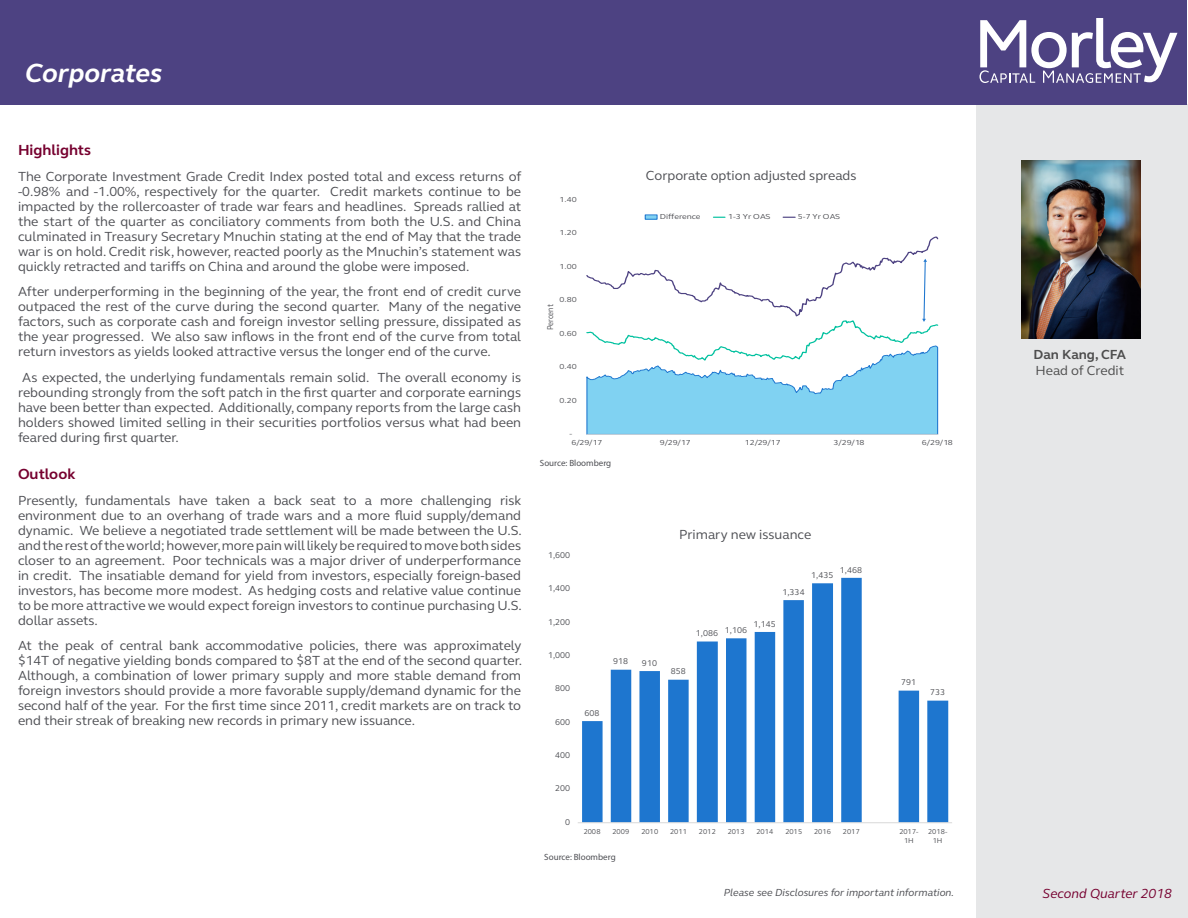
<style>
.page{position:relative;width:1188px;height:918px;background:#fff}
.page>*{position:absolute;margin:0;border:0;box-sizing:border-box;transform-origin:0 0}
.t1{font:italic 700 27px "FS Elliot Pro";color:#fff}
.Highlights_and_Outlo{font:700 15px "FS Elliot Pro";color:#76002f}
.Highlights_and_Outlo-2{font:13.5px/15px "FS Elliot Pro";color:#4d4e53;text-align:justify}
.t2{font:italic 13.5px "FS Elliot Pro";color:#76002f}
.t3{font:13.5px "FS Elliot Pro";color:#4d4d4d}
.t4{font:700 13.5px "FS Elliot Pro";color:#4d4d4d}
.t5{font:italic 10.5px "FS Elliot Pro";color:#4d4e53}
.t6{font:9px "Myriad Pro";color:#4d4e53}
.t7{font:8.7px "FS Elliot Pro";letter-spacing:.005em;color:#4d4e53}
.t8{font:8.7px "FS Elliot Pro";letter-spacing:.005em;color:#4d4e53;scale:.86 1}
.t9{font:7.5px "FS Elliot Pro";letter-spacing:.005em;color:#4d4e53;scale:1.16 1}
.t10{font:7.35px/8.9px "FS Elliot Pro";letter-spacing:-.015em;color:#4d4e53;text-align:center}
</style>
<div class="page">
<div style="left:976px;top:105px;width:211px;height:813px;background:#e6e7e8"></div>
<div style="left:1px;top:0;width:1186px;height:105px;background:#4d4282"></div>
<svg style="left:980px;top:18px;width:197px;height:65px"></svg>
<img style="left:1021px;top:160px;width:119px;height:179px">
<div style="left:645px;top:215px;width:12px;height:4px;border:1px solid #1e76cf"></div>
<svg style="left:783px;top:217px;width:12px;height:1px"></svg>
<svg style="left:586px;top:236px;width:352px;height:199px"></svg>
<svg style="left:582px;top:578px;width:366px;height:244px"></svg>
<hr style="left:578px;top:822px;width:374px;height:1px;background:#d9d9d9">
<p class="t1" style="left:25px;top:55px;width:139px">Corporates</p>
<p class="Highlights_and_Outlo" style="left:18px;top:140px;width:75px">Highlights</p>
<p class="Highlights_and_Outlo-2" style="left:18px;top:168px;width:505px">The Corporate Investment Grade Credit Index posted total and excess returns of -0.98% and -1.00%, respectively for the quarter. Credit markets continue to be impacted by the rollercoaster of trade war fears and headlines. Spreads rallied at the start of the quarter as conciliatory comments from both the U.S. and China culminated in Treasury Secretary Mnuchin stating at the end of May that the trade war is on hold. Credit risk, however, reacted poorly as the Mnuchin’s statement was quickly retracted and tariffs on China and around the globe were imposed.</p>
<p class="Highlights_and_Outlo-2" style="left:18px;top:284px;width:505px">After underperforming in the beginning of the year, the front end of credit curve outpaced the rest of the curve during the second quarter. Many of the negative factors, such as corporate cash and foreign investor selling pressure, dissipated as the year progressed. We also saw inflows in the front end of the curve from total return investors as yields looked attractive versus the longer end of the curve.</p>
<p class="Highlights_and_Outlo-2" style="left:18px;top:369px;width:505px;text-indent:4px">As expected, the underlying fundamentals remain solid. The overall economy is rebounding strongly from the soft patch in the first quarter and corporate earnings have been better than expected. Additionally, company reports from the large cash holders showed limited selling in their securities portfolios versus what had been feared during first quarter.</p>
<p class="Highlights_and_Outlo" style="left:18px;top:464px;width:59px">Outlook</p>
<p class="Highlights_and_Outlo-2" style="left:18px;top:492px;width:505px">Presently, fundamentals have taken a back seat to a more challenging risk environment due to an overhang of trade wars and a more fluid supply/demand dynamic. We believe a negotiated trade settlement will be made between the U.S. and the rest of the world; however, more pain will likely be required to move both sides closer to an agreement. Poor technicals was a major driver of underperformance in credit. The insatiable demand for yield from investors, especially foreign-based investors, has become more modest. As hedging costs and relative value continue to be more attractive we would expect foreign investors to continue purchasing U.S. dollar assets.</p>
<p class="Highlights_and_Outlo-2" style="left:18px;top:638px;width:506px">At the peak of central bank accommodative policies, there was approximately $14T of negative yielding bonds compared to $8T at the end of the second quarter.<br>Although, a combination of lower primary supply and more stable demand from foreign investors should provide a more favorable supply/demand dynamic for the second half of the year. For the first time since 2011, credit markets are on track to end their streak of breaking new records in primary new issuance.</p>
<p class="t9" style="left:560px;top:194px;width:16px">1.40</p>
<p class="t9" style="left:560px;top:228px;width:16px">1.20</p>
<p class="t9" style="left:560px;top:261px;width:16px">1.00</p>
<p class="t9" style="left:560px;top:295px;width:16px">0.80</p>
<p class="t8" style="left:545px;top:330px;width:32px;rotate:-90deg">Percent</p>
<p class="t9" style="left:560px;top:328px;width:16px">0.60</p>
<p class="t9" style="left:560px;top:362px;width:16px">0.40</p>
<p class="t9" style="left:560px;top:395px;width:16px">0.20</p>
<p class="t9" style="left:570px;top:428px;width:4px">-</p>
<p class="Highlights_and_Outlo-2" style="left:646px;top:167px;width:212px">Corporate option adjusted spreads</p>
<p class="t9" style="left:660px;top:211px;width:37px">Difference</p>
<p class="t9" style="left:728px;top:211px;width:38px">1-3 Yr OAS</p>
<p class="t9" style="left:798px;top:211px;width:38px">5-7 Yr OAS</p>
<p class="t9" style="left:571px;top:438px;width:28px">6/29/17</p>
<p class="t9" style="left:660px;top:438px;width:28px">9/29/17</p>
<p class="t9" style="left:745px;top:438px;width:32px">12/29/17</p>
<p class="t9" style="left:834px;top:438px;width:28px">3/29/18</p>
<p class="t9" style="left:922px;top:438px;width:28px">6/29/18</p>
<p class="t6" style="left:540px;top:458px;width:73px">Source: Bloomberg</p>
<p class="t7" style="left:548px;top:549px;width:23px">1,600</p>
<p class="t7" style="left:548px;top:583px;width:23px">1,400</p>
<p class="t7" style="left:548px;top:616px;width:23px">1,200</p>
<p class="t7" style="left:548px;top:649px;width:23px">1,000</p>
<p class="t7" style="left:555px;top:683px;width:17px">800</p>
<p class="t7" style="left:555px;top:716px;width:17px">600</p>
<p class="t7" style="left:555px;top:749px;width:17px">400</p>
<p class="t7" style="left:555px;top:783px;width:17px">200</p>
<p class="t7" style="left:565px;top:816px;width:6px">0</p>
<p class="t7" style="left:584px;top:707px;width:17px">608</p>
<p class="t7" style="left:613px;top:656px;width:17px">918</p>
<p class="t7" style="left:642px;top:657px;width:17px">910</p>
<p class="Highlights_and_Outlo-2" style="left:679px;top:527px;width:134px">Primary new issuance</p>
<p class="t7" style="left:811px;top:569px;width:24px">1,435</p>
<p class="t7" style="left:782px;top:586px;width:24px">1,334</p>
<p class="t7" style="left:840px;top:564px;width:24px">1,468</p>
<p class="t7" style="left:754px;top:618px;width:24px">1,145</p>
<p class="t7" style="left:696px;top:626px;width:53px">1,086 1,106</p>
<p class="t7" style="left:671px;top:666px;width:17px">858</p>
<p class="t7" style="left:901px;top:677px;width:17px">791</p>
<p class="t7" style="left:930px;top:686px;width:17px">733</p>
<p class="t10" style="left:584px;top:827px;width:18px">2008</p>
<p class="t10" style="left:613px;top:827px;width:18px">2009</p>
<p class="t10" style="left:641px;top:827px;width:18px">2010</p>
<p class="t10" style="left:670px;top:827px;width:18px">2011</p>
<p class="t10" style="left:699px;top:827px;width:18px">2012</p>
<p class="t10" style="left:728px;top:827px;width:18px">2013</p>
<p class="t10" style="left:757px;top:827px;width:18px">2014</p>
<p class="t10" style="left:785px;top:827px;width:18px">2015</p>
<p class="t10" style="left:814px;top:827px;width:18px">2016</p>
<p class="t10" style="left:843px;top:827px;width:18px">2017</p>
<p class="t10" style="left:899px;top:827px;width:21px">2017-<br>1H</p>
<p class="t10" style="left:928px;top:827px;width:21px">2018-<br>1H</p>
<p class="t6" style="left:544px;top:852px;width:73px">Source: Bloomberg</p>
<p class="t4" style="left:1034px;top:345px;width:94px">Dan Kang, CFA</p>
<p class="t3" style="left:1035px;top:361px;width:90px">Head of Credit</p>
<p class="t5" style="left:724px;top:885px;width:232px">Please see Disclosures for important information.</p>
<p class="t2" style="left:1043px;top:885px;width:131px">Second Quarter 2018</p>
</div>
